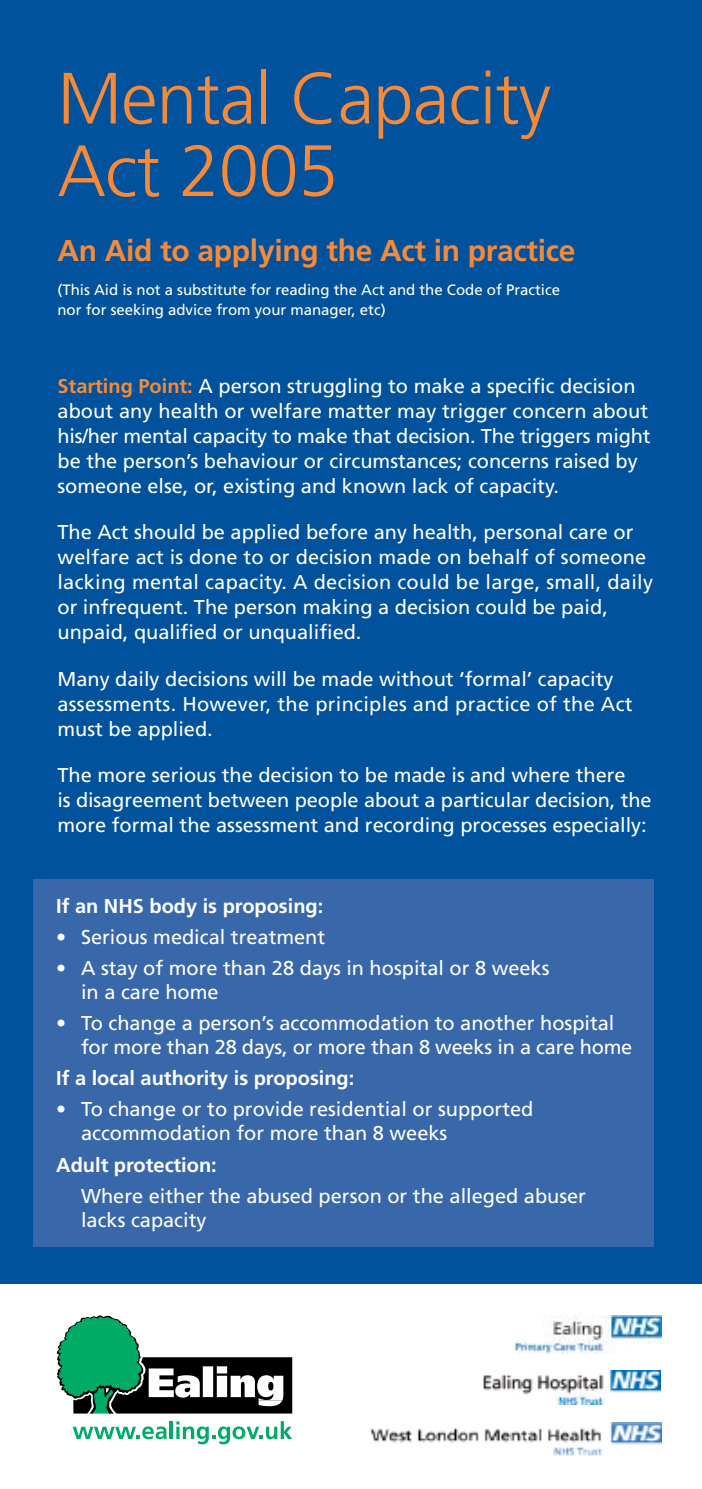
<style>
.page{position:relative;width:702px;height:1489px;background:#fff}
.page>*{position:absolute;margin:0;border:0;box-sizing:border-box;transform-origin:0 0}
.t1{font:300 72.5px/72.5px "Frutiger";letter-spacing:-.01em;color:#f68a39}
.t2{font:700 30px "Frutiger";letter-spacing:-.01em;color:#f68a39}
.t3{font:20px/25px "Frutiger";color:#fff}
.t4{font:700 20px "Frutiger";color:#fff}
.t5{font:15px/20px "Frutiger";color:#fff}
.s1{font-weight:700;color:#f68a39}
</style>
<div class="page">
<div style="left:0;top:0;width:702px;height:1283px;background:#00529c"></div>
<svg style="left:57px;top:1315px;width:235px;height:98px"></svg>
<svg style="left:73px;top:1426px;width:94px;height:13px"></svg>
<hr style="left:170px;top:1420px;width:3px;height:18px;background:#00ab66">
<svg style="left:176px;top:1421px;width:116px;height:23px"></svg>
<div style="left:33px;top:879px;width:620px;height:367px;background:#3968aa"></div>
<img style="left:369px;top:1422px;width:292px;height:34px">
<img style="left:514px;top:1315px;width:147px;height:38px">
<img style="left:483px;top:1370px;width:177px;height:34px">
<h1 class="t1" style="left:57px;top:63px;width:495px">Mental Capacity<br>Act 2005</h1>
<h2 class="t2" style="left:57px;top:233px;width:519px">An Aid to applying the Act in practice</h2>
<p class="t5" style="left:57px;top:280px;width:504px">(This Aid is not a substitute for reading the Act and the Code of Practice nor for seeking advice from your manager, etc)</p>
<p class="t3" style="left:57px;top:373px;width:594px"><span class="s1">Starting Point:</span> A person struggling to make a specific decision about any health or welfare matter may trigger concern about his/her mental capacity to make that decision. The triggers might be the person’s behaviour or circumstances; concerns raised by someone else, or, existing and known lack of capacity.</p>
<p class="t3" style="left:57px;top:520px;width:597px">The Act should be applied before any health, personal care or welfare act is done to or decision made on behalf of someone lacking mental capacity. A decision could be large, small, daily or infrequent. The person making a decision could be paid, unpaid, qualified or unqualified.</p>
<p class="t3" style="left:57px;top:666px;width:576px">Many daily decisions will be made without ‘formal’ capacity assessments. However, the principles and practice of the Act must be applied.</p>
<p class="t3" style="left:57px;top:762px;width:595px">The more serious the decision to be made is and where there<br>is disagreement between people about a particular decision, the more formal the assessment and recording processes especially:</p>
<p class="t4" style="left:56px;top:894px;width:268px">If an NHS body is proposing:</p>
<p class="t3" style="left:56px;top:924px;width:270px">• Serious medical treatment</p>
<p class="t3" style="left:81px;top:956px;width:470px;line-height:24px;text-indent:-25px">• A stay of more than 28 days in hospital or 8 weeks in a care home</p>
<p class="t3" style="left:81px;top:1011px;width:552px;line-height:24px;text-indent:-25px">• To change a person’s accommodation to another hospital for more than 28 days, or more than 8 weeks in a care home</p>
<p class="t4" style="left:56px;top:1066px;width:299px">If a local authority is proposing:</p>
<p class="t3" style="left:81px;top:1097px;width:454px;line-height:24px;text-indent:-25px">• To change or to provide residential or supported accommodation for more than 8 weeks</p>
<p class="t4" style="left:56px;top:1152px;width:162px">Adult protection:</p>
<p class="t3" style="left:81px;top:1183px;width:506px;line-height:24px">Where either the abused person or the alleged abuser lacks capacity</p>
</div>
